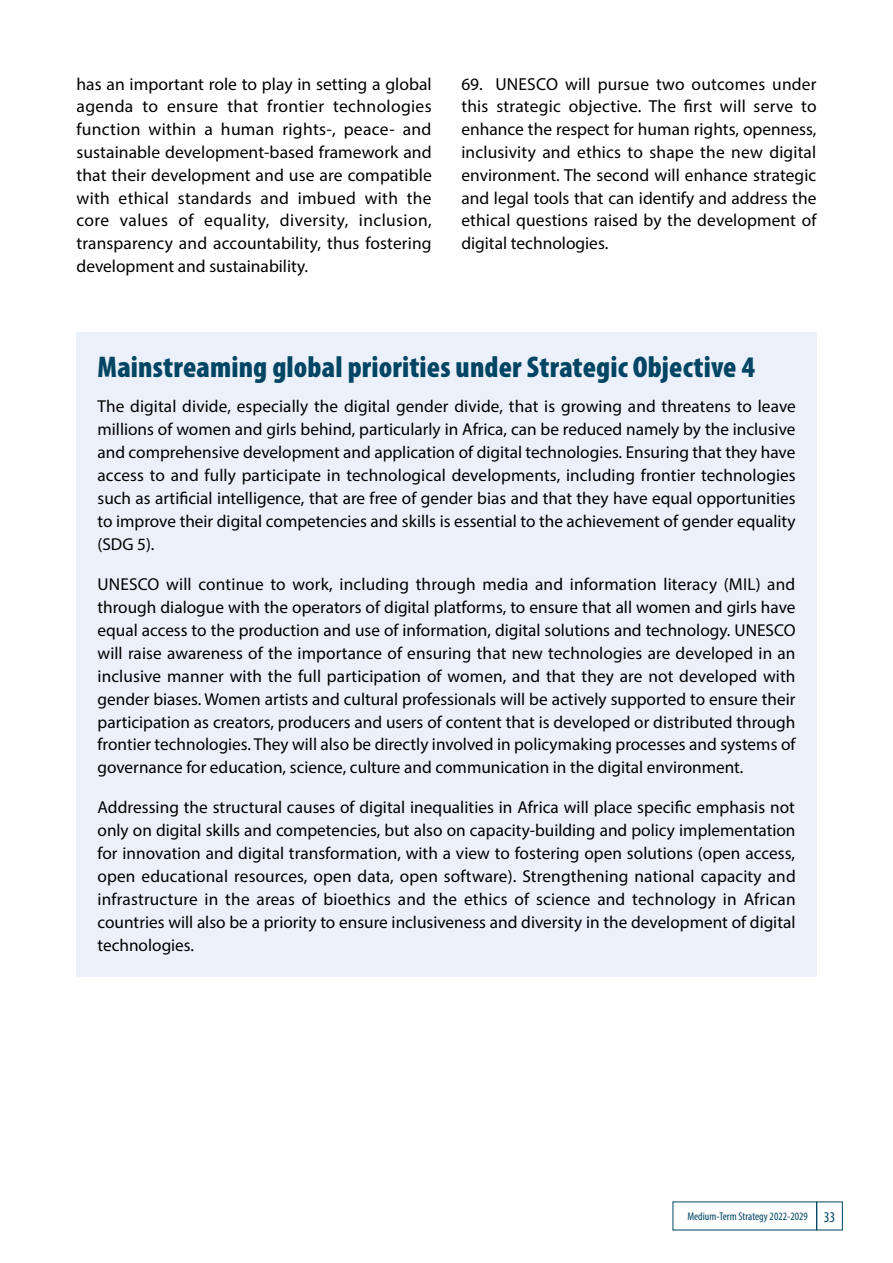
<style>
.page{position:relative;width:893px;height:1263px;background:#fff}
.page>*{position:absolute;margin:0;border:0;box-sizing:border-box;transform-origin:0 0}
.t1{font:900 condensed 30px "Myriad Pro";letter-spacing:.005em;color:#004563}
.t2{font:17.4px/22.8px "Myriad Pro";color:#000;text-align:justify}
.t3{font:17.25px/23px "Myriad Pro";color:#000;text-align:justify}
.t4{font:condensed 11.25px "Myriad Pro";letter-spacing:.005em;color:#004563}
.s1{font-size:15px}
</style>
<div class="page">
<div style="left:76px;top:333px;width:741px;height:644px;background:#ecf0fa"></div>
<p class="t2" style="left:77px;top:72px;width:357px">has an important role to play in setting a global agenda to ensure that frontier technologies function within a human rights-, peace- and sustainable development-based framework and that their development and use are compatible with ethical standards and imbued with the core values of equality, diversity, inclusion, transparency and accountability, thus fostering development and sustainability.</p>
<p class="t2" style="left:461px;top:72px;width:357px">69. UNESCO will pursue two outcomes under this strategic objective. The first will serve to enhance the respect for human rights, openness, inclusivity and ethics to shape the new digital environment. The second will enhance strategic and legal tools that can identify and address the ethical questions raised by the development of digital technologies.</p>
<h1 class="t1" style="left:98px;top:347px;width:659px">Mainstreaming global priorities under Strategic Objective 4</h1>
<p class="t3" style="left:98px;top:395px;width:700px">The digital divide, especially the digital gender divide, that is growing and threatens to leave millions of women and girls behind, particularly in Africa, can be reduced namely by the inclusive and comprehensive development and application of digital technologies. Ensuring that they have access to and fully participate in technological developments, including frontier technologies such as artificial intelligence, that are free of gender bias and that they have equal opportunities to improve their digital competencies and skills is essential to the achievement of gender equality (SDG 5).</p>
<p class="t3" style="left:98px;top:572px;width:699px">UNESCO will continue to work, including through media and information literacy (MIL) and through dialogue with the operators of digital platforms, to ensure that all women and girls have equal access to the production and use of information, digital solutions and technology. UNESCO will raise awareness of the importance of ensuring that new technologies are developed in an inclusive manner with the full participation of women, and that they are not developed with gender biases. Women artists and cultural professionals will be actively supported to ensure their participation as creators, producers and users of content that is developed or distributed through frontier technologies. They will also be directly involved in policymaking processes and systems of governance for education, science, culture and communication in the digital environment.</p>
<p class="t3" style="left:98px;top:796px;width:700px">Addressing the structural causes of digital inequalities in Africa will place specific emphasis not only on digital skills and competencies, but also on capacity-building and policy implementation for innovation and digital transformation, with a view to fostering open solutions (open access, open educational resources, open data, open software). Strengthening national capacity and infrastructure in the areas of bioethics and the ethics of science and technology in African countries will also be a priority to ensure inclusiveness and diversity in the development of digital technologies.</p>
<p class="t4" style="left:687px;top:1210px;width:150px">Medium-Term Strategy 2022-2029 <span class="s1">33</span></p>
</div>
